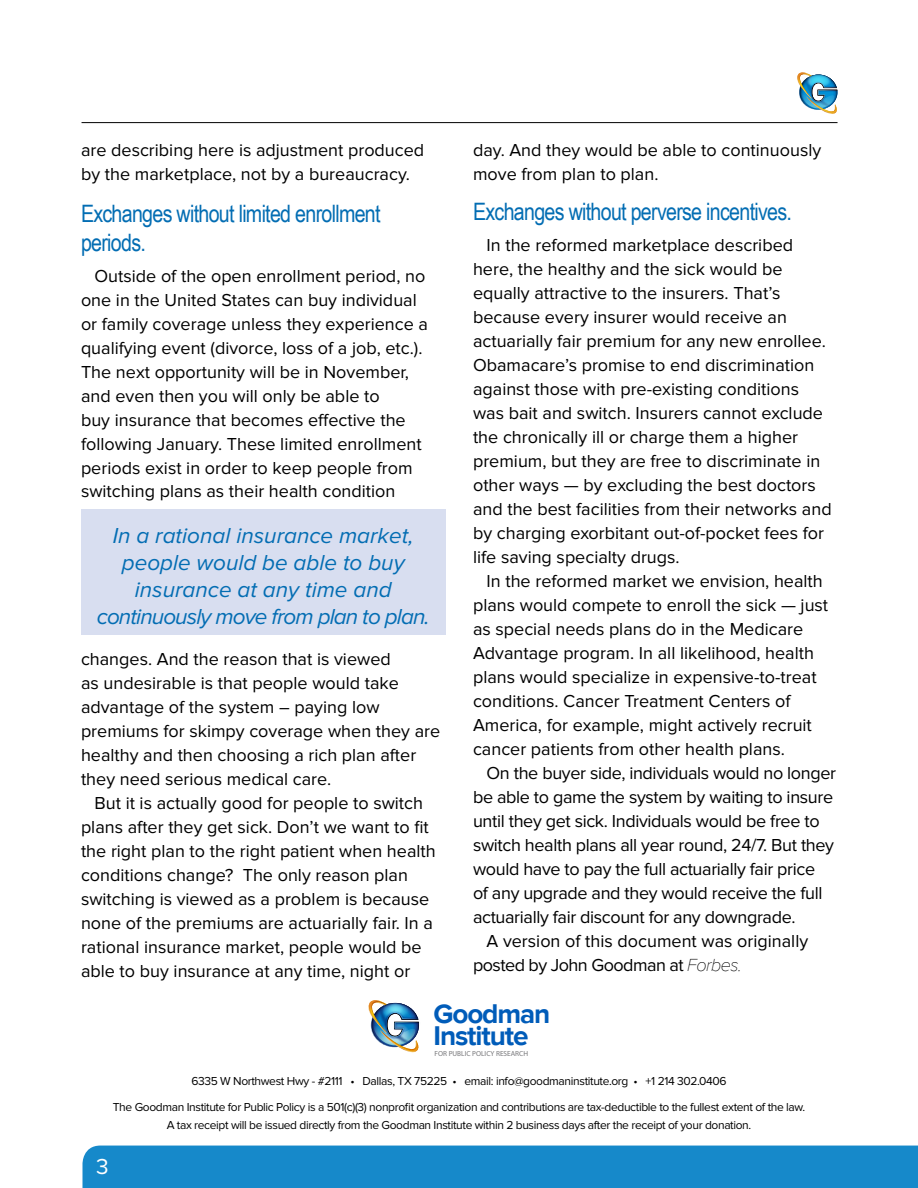
<style>
.page{position:relative;width:918px;height:1188px;background:#fff}
.page>*{position:absolute;margin:0;border:0;box-sizing:border-box;transform-origin:0 0}
.t1{font:700 27.9px/22.5px "Proxima Nova";letter-spacing:-.04em;color:#005cb9}
.t2{font:24px/28.8px "Arial Narrow";letter-spacing:-.03em;color:#036db3}
.t3{font:italic 22.5px/27px "Proxima Nova";color:#036db3;text-align:center}
.t4{font:22.5px "Proxima Nova";color:#fff}
.t5{font:18px/24px "Proxima Nova";color:#000}
.t6{font:18px "Proxima Nova";letter-spacing:-.02em;color:#000}
.t7{font:18px "Proxima Nova";letter-spacing:-.03em;color:#000}
.t8{font:12px/26px "Proxima Nova";letter-spacing:-.03em;color:#000;text-align:center}
.t9{font:7.35px "Myriad Pro";color:#77777a}
.s1{font-weight:100;font-style:italic}
</style>
<div class="page">
<div style="left:82px;top:1146px;width:836px;height:42px;background:#1689ca"></div>
<hr style="left:82px;top:122px;width:756px;height:1px;background:#000">
<svg style="left:797px;top:72px;width:41px;height:42px"></svg>
<div style="left:81px;top:509px;width:365px;height:125px;background:#d8def0"></div>
<img style="left:368px;top:1000px;width:51px;height:53px">
<p class="t5" style="left:81px;top:138px;width:345px">are describing here is adjustment produced by the marketplace, not by a bureaucracy.</p>
<h2 class="t2" style="left:81px;top:198px;width:301px">Exchanges without limited enrollment periods.</h2>
<p class="t5" style="left:81px;top:264px;width:349px;text-indent:14px">Outside of the open enrollment period, no one in the United States can buy individual or family coverage unless they experience a qualifying event (divorce, loss of a job, etc.).<br>The next opportunity will be in November, and even then you will only be able to<br>buy insurance that becomes effective the following January. These limited enrollment periods exist in order to keep people from switching plans as their health condition</p>
<p class="t3" style="left:97px;top:522px;width:335px">In a rational insurance market, people would be able to buy insurance at any time and continuously move from plan to plan.</p>
<p class="t5" style="left:81px;top:648px;width:361px">changes. And the reason that is viewed<br>as undesirable is that people would take advantage of the system – paying low premiums for skimpy coverage when they are healthy and then choosing a rich plan after they need serious medical care.</p>
<p class="t5" style="left:81px;top:792px;width:356px;text-indent:14px">But it is actually good for people to switch plans after they get sick. Don’t we want to fit the right plan to the right patient when health conditions change? The only reason plan switching is viewed as a problem is because none of the premiums are actuarially fair. In a rational insurance market, people would be able to buy insurance at any time, night or</p>
<p class="t5" style="left:473px;top:138px;width:350px">day. And they would be able to continuously move from plan to plan.</p>
<h2 class="t2" style="left:473px;top:196px;width:321px">Exchanges without perverse incentives.</h2>
<p class="t5" style="left:473px;top:233px;width:360px;text-indent:14px">In the reformed marketplace described here, the healthy and the sick would be equally attractive to the insurers. That’s because every insurer would receive an actuarially fair premium for any new enrollee.<br>Obamacare’s promise to end discrimination against those with pre-existing conditions was bait and switch. Insurers cannot exclude the chronically ill or charge them a higher premium, but they are free to discriminate in other ways — by excluding the best doctors and the best facilities from their networks and by charging exorbitant out-of-pocket fees for life saving specialty drugs.</p>
<p class="t5" style="left:473px;top:569px;width:357px;text-indent:14px">In the reformed market we envision, health plans would compete to enroll the sick — just as special needs plans do in the Medicare Advantage program. In all likelihood, health plans would specialize in expensive-to-treat conditions. Cancer Treatment Centers of America, for example, might actively recruit cancer patients from other health plans.</p>
<p class="t6" style="left:487px;top:762px;width:351px">On the buyer side, individuals would no longer</p>
<p class="t6" style="left:473px;top:786px;width:362px">be able to game the system by waiting to insure</p>
<p class="t6" style="left:473px;top:810px;width:348px">until they get sick. Individuals would be free to</p>
<p class="t6" style="left:473px;top:834px;width:363px">switch health plans all year round, 24/7. But they</p>
<p class="t6" style="left:473px;top:858px;width:344px">would have to pay the full actuarially fair price</p>
<p class="t6" style="left:473px;top:882px;width:351px">of any upgrade and they would receive the full</p>
<p class="t6" style="left:473px;top:906px;width:324px">actuarially fair discount for any downgrade.</p>
<p class="t5" style="left:487px;top:929px;width:323px">A version of this document was originally</p>
<p class="t7" style="left:473px;top:954px;width:270px">posted by John Goodman at <span class="s1">Forbes.</span></p>
<h1 class="t1" style="left:434px;top:1003px;width:118px">Goodman<br>Institute</h1>
<p class="t9" style="left:435px;top:1049px;width:95px">FOR PUBLIC POLICY RESEARCH</p>
<p class="t8" style="left:113px;top:1068px;width:694px">6335 W Northwest Hwy - #2111 • Dallas, TX 75225 • email: info@goodmaninstitute.org • +1 214 302.0406<br>The Goodman Institute for Public Policy is a 501(c)(3) nonprofit organization and contributions are tax-deductible to the fullest extent of the law.</p>
<p class="t8" style="left:167px;top:1112px;width:586px">A tax receipt will be issued directly from the Goodman Institute within 2 business days after the receipt of your donation.</p>
<p class="t4" style="left:96px;top:1153px;width:14px">3</p>
</div>
